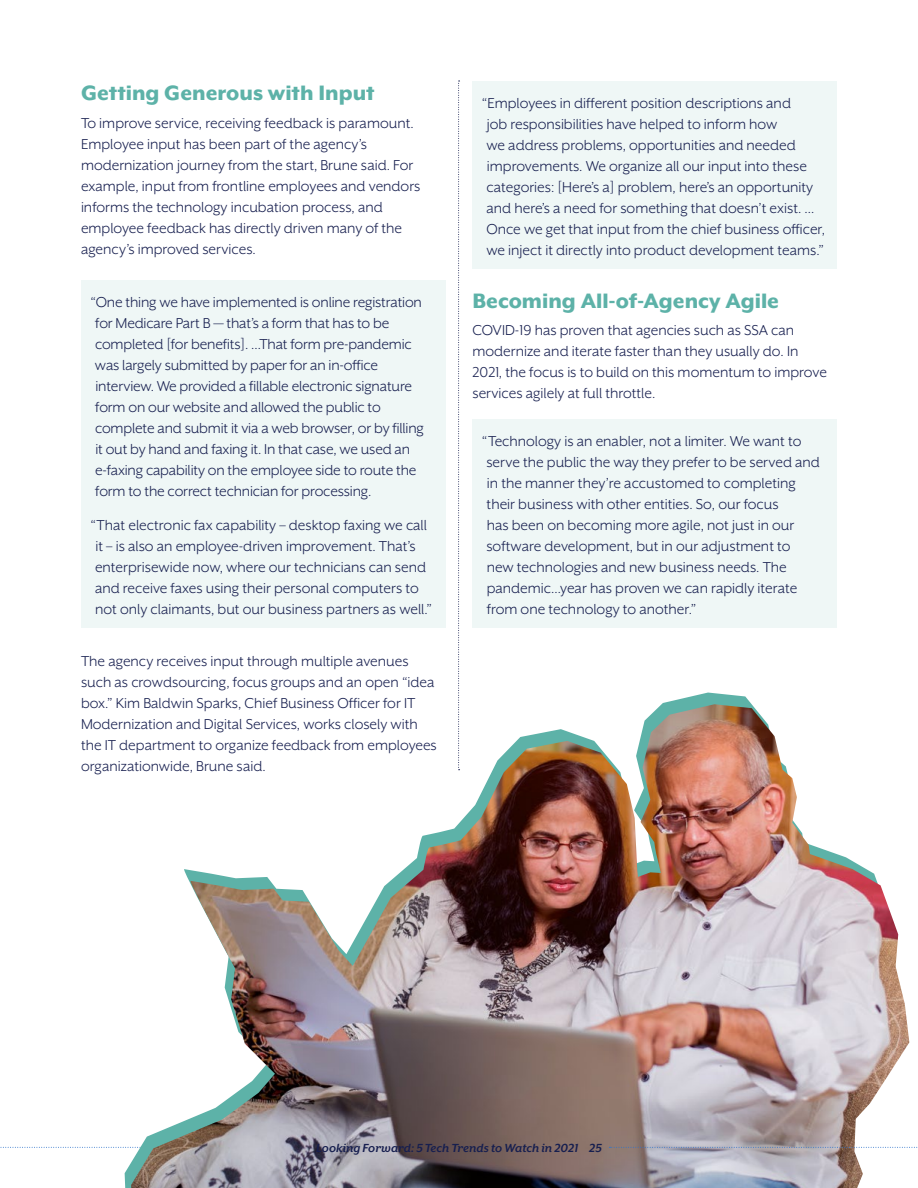
<style>
.page{position:relative;width:918px;height:1188px;background:#fff}
.page>*{position:absolute;margin:0;border:0;box-sizing:border-box;transform-origin:0 0}
.t1{font:800 24px "Mr Eaves XL Mod OT";color:#5db2a8}
.t2{font:16.5px/21px "Mr Eaves XL San OT";color:#171f4f}
.t3{font:italic 700 13.5px "Mr Eaves XL San OT";color:#171f4f}
</style>
<div class="page">
<svg style="left:0;top:1147px;width:124px;height:1px"></svg>
<img style="left:131px;top:704px;width:778px;height:484px">
<svg style="left:609px;top:1147px;width:309px;height:1px"></svg>
<div style="left:472px;top:81px;width:365px;height:187px;background:#eff7f6"></div>
<div style="left:472px;top:419px;width:365px;height:209px;background:#eff7f6"></div>
<div style="left:81px;top:280px;width:365px;height:348px;background:#eff7f6"></div>
<svg style="left:458px;top:81px;width:2px;height:689px"></svg>
<h1 class="t1" style="left:81px;top:81px;width:295px">Getting Generous with Input</h1>
<p class="t2" style="left:81px;top:112px;width:341px">To improve service, receiving feedback is paramount.<br>Employee input has been part of the agency’s modernization journey from the start, Brune said. For example, input from frontline employees and vendors informs the technology incubation process, and employee feedback has directly driven many of the agency’s improved services.</p>
<p class="t2" style="left:90px;top:291px;width:335px">“One thing we have implemented is online registration for Medicare Part B — that’s a form that has to be completed [for benefits]. …That form pre-pandemic was largely submitted by paper for an in-office interview. We provided a fillable electronic signature form on our website and allowed the public to complete and submit it via a web browser, or by filling it out by hand and faxing it. In that case, we used an e-faxing capability on the employee side to route the form to the correct technician for processing.</p>
<p class="t2" style="left:90px;top:515px;width:343px">“That electronic fax capability – desktop faxing we call it – is also an employee-driven improvement. That’s enterprisewide now, where our technicians can send and receive faxes using their personal computers to not only claimants, but our business partners as well.”</p>
<p class="t2" style="left:81px;top:651px;width:357px">The agency receives input through multiple avenues such as crowdsourcing, focus groups and an open “idea box.” Kim Baldwin Sparks, Chief Business Officer for IT Modernization and Digital Services, works closely with the IT department to organize feedback from employees organizationwide, Brune said.</p>
<p class="t2" style="left:482px;top:92px;width:345px">“Employees in different position descriptions and<br>job responsibilities have helped to inform how<br>we address problems, opportunities and needed improvements. We organize all our input into these categories: [Here’s a] problem, here’s an opportunity and here’s a need for something that doesn’t exist. … Once we get that input from the chief business officer, we inject it directly into product development teams.”</p>
<h1 class="t1" style="left:472px;top:288px;width:308px">Becoming All-of-Agency Agile</h1>
<p class="t2" style="left:472px;top:320px;width:356px">COVID-19 has proven that agencies such as SSA can modernize and iterate faster than they usually do. In 2021, the focus is to build on this momentum to improve services agilely at full throttle.</p>
<p class="t2" style="left:482px;top:431px;width:340px">“Technology is an enabler, not a limiter. We want to serve the public the way they prefer to be served and in the manner they’re accustomed to completing their business with other entities. So, our focus<br>has been on becoming more agile, not just in our software development, but in our adjustment to<br>new technologies and new business needs. The pandemic…year has proven we can rapidly iterate from one technology to another.”</p>
<p class="t3" style="left:316px;top:1141px;width:287px">Looking Forward: 5 Tech Trends to Watch in 2021 25</p>
</div>
